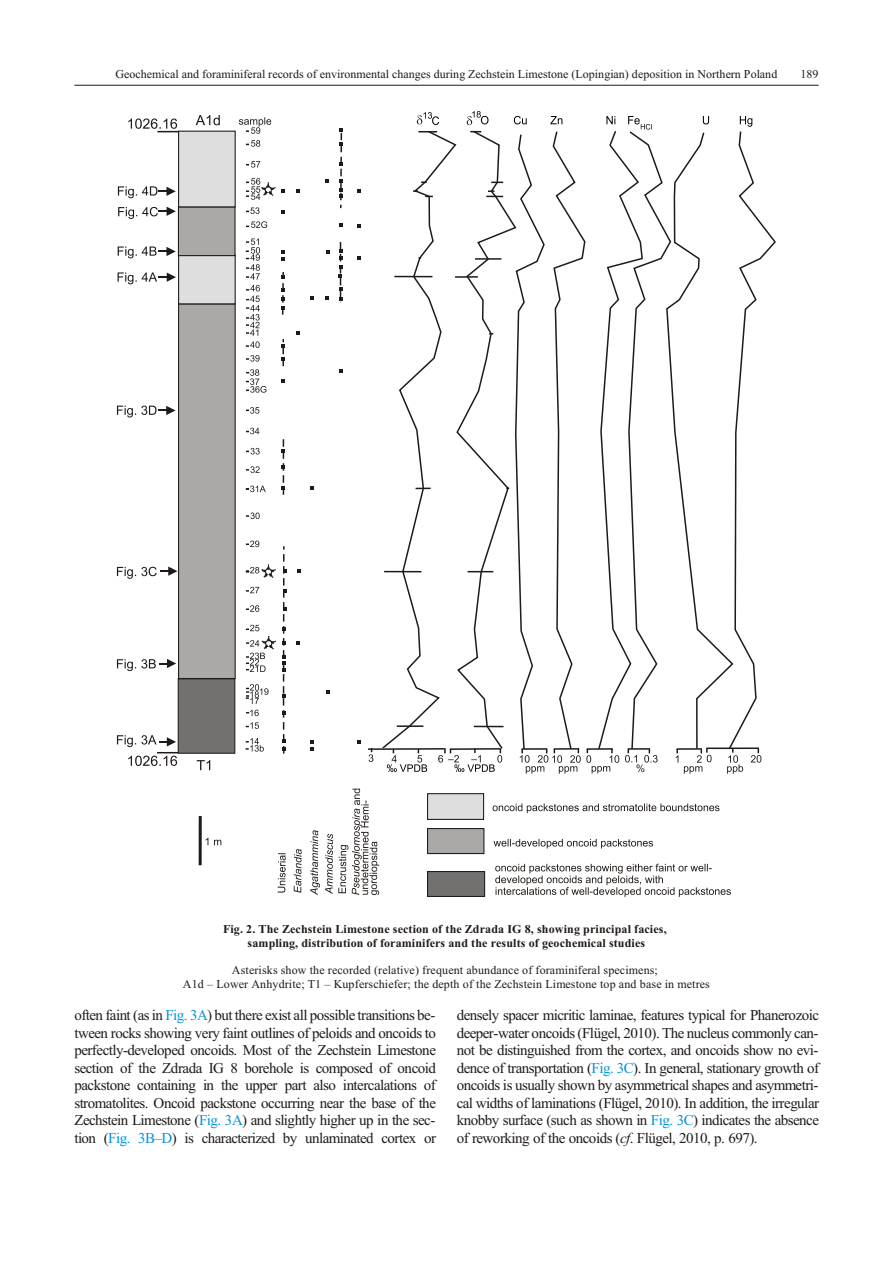
<style>
.page{position:relative;width:894px;height:1263px;background:#fff}
.page>*{position:absolute;margin:0;border:0;box-sizing:border-box;transform-origin:0 0}
.t1{font:15px/17.5px "Times New Roman";letter-spacing:-.03em;color:#1f1a17;text-align:justify}
.t2{font:12px/14px "Times New Roman";letter-spacing:.005em;color:#1f1a17;text-align:center}
.t3{font:700 12px/14.2px "Times New Roman";letter-spacing:.01em;color:#1f1a17;text-align:center}
.s1{color:#0094de}
.s2{font-style:italic}
</style>
<div class="page">
<hr style="left:74px;top:85px;width:745px;height:1px;background:#1f1a17">
<hr style="left:384px;top:571px;width:37px;height:1px;background:#1f1a17">
<hr style="left:368px;top:748px;width:78px;height:2px;background:#1f1a17">
<svg style="left:369px;top:748px;width:4px;height:14px"></svg>
<div style="left:427px;top:871px;width:58px;height:26px;background:#737070;border:1px solid #1f1a17"></div>
<div style="left:427px;top:828px;width:57px;height:26px;background:#aba8a8;border:1px solid #1f1a17"></div>
<div style="left:427px;top:793px;width:57px;height:27px;background:#dedede;border:1px solid #1f1a17"></div>
<svg style="left:493px;top:804px;width:227px;height:9px"></svg>
<svg style="left:494px;top:839px;width:159px;height:10px"></svg>
<svg style="left:495px;top:864px;width:236px;height:33px"></svg>
<svg style="left:296px;top:189px;width:4px;height:3px"></svg>
<svg style="left:357px;top:224px;width:3px;height:4px"></svg>
<svg style="left:357px;top:257px;width:4px;height:3px"></svg>
<svg style="left:326px;top:251px;width:4px;height:3px"></svg>
<svg style="left:282px;top:250px;width:3px;height:10px"></svg>
<svg style="left:339px;top:369px;width:3px;height:4px"></svg>
<svg style="left:282px;top:379px;width:3px;height:4px"></svg>
<svg style="left:326px;top:690px;width:3px;height:4px"></svg>
<svg style="left:310px;top:740px;width:4px;height:11px"></svg>
<svg style="left:282px;top:439px;width:3px;height:56px"></svg>
<svg style="left:282px;top:339px;width:3px;height:27px"></svg>
<svg style="left:281px;top:272px;width:4px;height:43px"></svg>
<svg style="left:339px;top:128px;width:4px;height:81px"></svg>
<svg style="left:339px;top:242px;width:4px;height:60px"></svg>
<div style="left:178px;top:678px;width:57px;height:76px;background:#737070;border:1px solid #1f1a17"></div>
<div style="left:178px;top:303px;width:58px;height:376px;background:#aba8a8;border:1px solid #1f1a17"></div>
<div style="left:178px;top:255px;width:58px;height:49px;background:#dedede"></div>
<div style="left:178px;top:206px;width:58px;height:50px;background:#aba8a8;border:1px solid #1f1a17"></div>
<div style="left:178px;top:131px;width:58px;height:76px;background:#dedede;border:1px solid #1f1a17"></div>
<svg style="left:239px;top:117px;width:32px;height:17px"></svg>
<svg style="left:246px;top:140px;width:14px;height:7px"></svg>
<svg style="left:246px;top:221px;width:21px;height:7px"></svg>
<svg style="left:246px;top:355px;width:14px;height:7px"></svg>
<svg style="left:246px;top:428px;width:13px;height:6px"></svg>
<svg style="left:246px;top:486px;width:20px;height:6px"></svg>
<svg style="left:197px;top:760px;width:13px;height:10px"></svg>
<svg style="left:196px;top:115px;width:24px;height:10px"></svg>
<svg style="left:118px;top:186px;width:58px;height:12px"></svg>
<svg style="left:118px;top:207px;width:58px;height:12px"></svg>
<svg style="left:118px;top:247px;width:58px;height:11px"></svg>
<svg style="left:118px;top:272px;width:58px;height:12px"></svg>
<svg style="left:117px;top:406px;width:59px;height:12px"></svg>
<svg style="left:117px;top:567px;width:60px;height:12px"></svg>
<svg style="left:117px;top:659px;width:59px;height:12px"></svg>
<svg style="left:117px;top:735px;width:61px;height:31px"></svg>
<svg style="left:128px;top:119px;width:51px;height:13px"></svg>
<hr style="left:199px;top:816px;width:3px;height:49px;background:#1f1a17">
<svg style="left:206px;top:838px;width:15px;height:7px"></svg>
<svg style="left:246px;top:178px;width:38px;height:22px"></svg>
<svg style="left:294px;top:849px;width:8px;height:44px"></svg>
<svg style="left:310px;top:789px;width:69px;height:106px"></svg>
<svg style="left:246px;top:407px;width:13px;height:7px"></svg>
<svg style="left:246px;top:207px;width:14px;height:7px"></svg>
<svg style="left:246px;top:161px;width:14px;height:7px"></svg>
<svg style="left:246px;top:238px;width:14px;height:110px"></svg>
<svg style="left:246px;top:369px;width:20px;height:24px"></svg>
<svg style="left:246px;top:448px;width:14px;height:6px"></svg>
<svg style="left:246px;top:466px;width:14px;height:7px"></svg>
<svg style="left:246px;top:513px;width:14px;height:6px"></svg>
<svg style="left:246px;top:541px;width:40px;height:352px"></svg>
<svg style="left:387px;top:111px;width:389px;height:663px"></svg>
<p class="t2" style="left:116px;top:68px;width:663px">Geochemical and foraminiferal records of environmental changes during Zechstein Limestone (Lopingian) deposition in Northern Poland</p>
<p class="t2" style="left:800px;top:68px;width:20px">189</p>
<p class="t3" style="left:223px;top:923px;width:445px">Fig. 2. The Zechstein Lime stone sec tion of the Zdrada IG 8, show ing prin ci pal fa cies, sam pling, dis tri bu tion of foraminifers and the re sults of geo chem i cal stud ies</p>
<p class="t2" style="left:183px;top:964px;width:528px">As ter isks show the re corded (rel a tive) fre quent abun dance of foraminiferal spec i mens;<br>A1d – Lower Anhydrite; T1 – Kupferschiefer; the depth of the Zechstein Lime stone top and base in metres</p>
<p class="t1" style="left:74px;top:1008px;width:363px">of ten faint (as in <span class="s1">Fig. 3A</span>) but there ex ist all pos si ble tran si tions be - tween rocks show ing very faint out lines of peloids and oncoids to per fectly-de vel oped oncoids. Most of the Zechstein Lime stone sec tion of the Zdrada IG 8 bore hole is com posed of oncoid packstone con tain ing in the up per part also in ter ca la tions of stromatolites. Oncoid packstone oc cur ring near the base of the Zechstein Lime stone (<span class="s1">Fig. 3A</span>) and slightly higher up in the sec - tion (<span class="s1">Fig. 3B–D</span>) is char ac ter ized by unlaminated cor tex or</p>
<p class="t1" style="left:457px;top:1008px;width:364px">densely spacer micritic laminae, fea tures typ i cal for Phanerozoic deeper-wa ter oncoids (Flügel, 2010). The nu cleus com monly can - not be dis tin guished from the cor tex, and oncoids show no ev i - dence of trans por ta tion (<span class="s1">Fig. 3C</span>). In gen eral, sta tion ary growth of oncoids is usu ally shown by asym met ri cal shapes and asym met ri - cal widths of lami na tions (Flügel, 2010). In ad di tion, the ir reg u lar knobby sur face (such as shown in <span class="s1">Fig. 3C</span>) in di cates the ab sence of re work ing of the oncoids (<span class="s2">cf</span>. Flügel, 2010, p. 697).</p>
</div>
